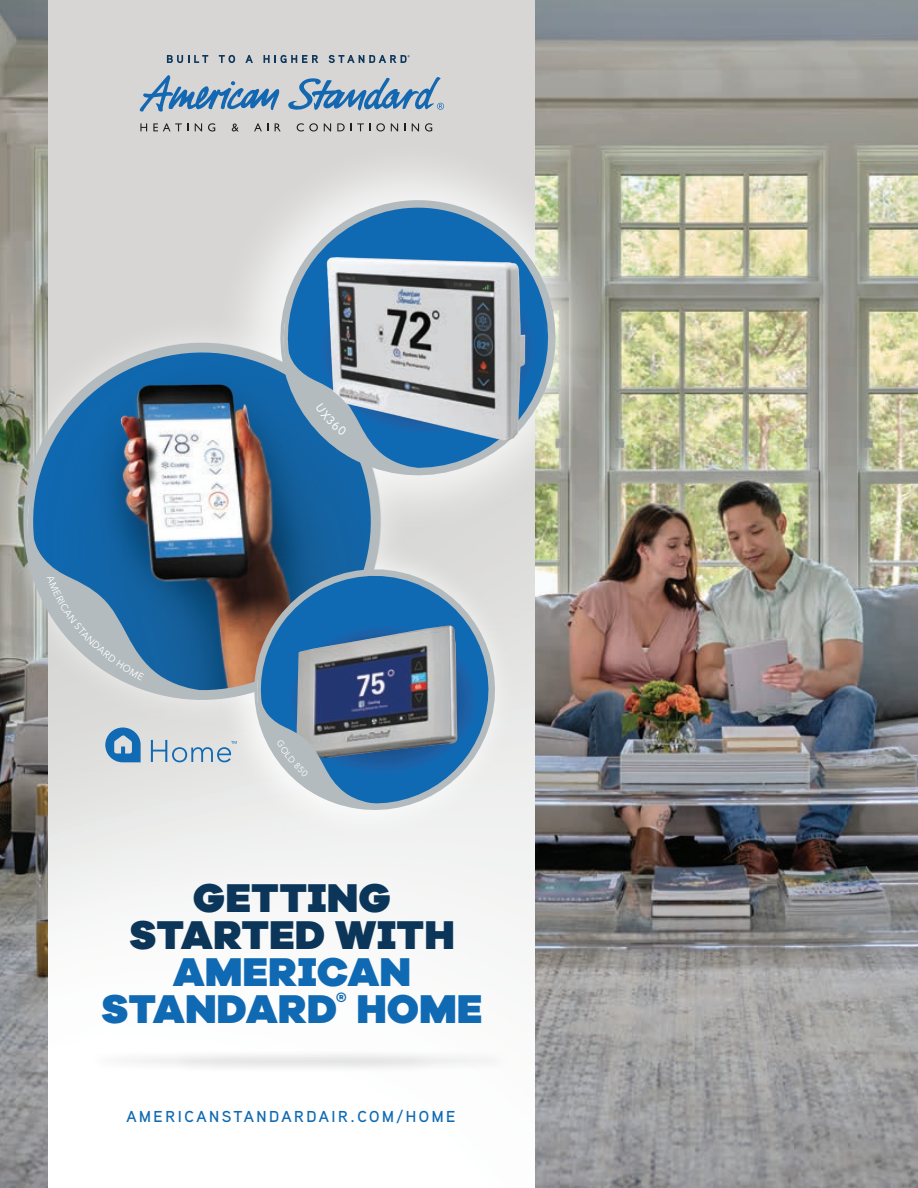
<style>
.page{position:relative;width:918px;height:1188px;background:#fff}
.page>*{position:absolute;margin:0;border:0;box-sizing:border-box;transform-origin:0 0}
.t1{font:900 41.4px/37px "Galano Grotesque Alt";letter-spacing:.01em;color:#0f6ab3;text-align:center}
.t2{font:900 41.4px/37px "Galano Grotesque Alt";letter-spacing:.01em;color:#0c3659;text-align:center}
.t3{font:600 15.9px "Aaux Next";letter-spacing:.16em;color:#0f6ab3}
</style>
<div class="page">
<img style="left:0;top:0;width:48px;height:1188px">
<img style="left:534px;top:0;width:384px;height:1188px">
<img style="left:48px;top:0;width:486px;height:936px">
<svg style="left:140px;top:123px;width:7px;height:8px"></svg>
<svg style="left:153px;top:123px;width:36px;height:8px"></svg>
<svg style="left:195px;top:123px;width:7px;height:8px"></svg>
<svg style="left:208px;top:123px;width:7px;height:8px"></svg>
<svg style="left:232px;top:124px;width:7px;height:7px"></svg>
<svg style="left:254px;top:123px;width:14px;height:8px"></svg>
<svg style="left:275px;top:123px;width:6px;height:8px"></svg>
<svg style="left:297px;top:123px;width:21px;height:8px"></svg>
<svg style="left:324px;top:123px;width:7px;height:8px"></svg>
<svg style="left:337px;top:123px;width:8px;height:8px"></svg>
<svg style="left:351px;top:123px;width:34px;height:8px"></svg>
<svg style="left:391px;top:123px;width:7px;height:8px"></svg>
<svg style="left:404px;top:123px;width:2px;height:8px"></svg>
<svg style="left:412px;top:123px;width:7px;height:8px"></svg>
<svg style="left:425px;top:123px;width:7px;height:8px"></svg>
<svg style="left:140px;top:73px;width:304px;height:41px"></svg>
<svg style="left:167px;top:55px;width:41px;height:8px"></svg>
<svg style="left:219px;top:55px;width:16px;height:8px"></svg>
<svg style="left:245px;top:55px;width:8px;height:8px"></svg>
<svg style="left:264px;top:55px;width:54px;height:8px"></svg>
<svg style="left:329px;top:55px;width:81px;height:8px"></svg>
<img style="left:32px;top:998px;width:532px;height:101px">
<div style="left:0;top:312px;width:412px;height:418px;background:#fff;opacity:.75"></div>
<div style="left:212px;top:138px;width:397px;height:398px;background:#fff;opacity:.75"></div>
<div style="left:214px;top:540px;width:305px;height:304px;background:#fff;opacity:.75"></div>
<img style="left:6px;top:333px;width:392px;height:384px">
<svg style="left:13px;top:477px;width:220px;height:239px"></svg>
<svg style="left:26px;top:474px;width:209px;height:227px"></svg>
<svg style="left:243px;top:563px;width:264px;height:259px"></svg>
<svg style="left:267px;top:193px;width:302px;height:296px"></svg>
<img style="left:305px;top:217px;width:298px;height:238px">
<svg style="left:105px;top:728px;width:36px;height:34px"></svg>
<svg style="left:151px;top:740px;width:86px;height:22px"></svg>
<svg style="left:47px;top:575px;width:97px;height:106px"></svg>
<svg style="left:247px;top:615px;width:245px;height:206px"></svg>
<svg style="left:273px;top:263px;width:264px;height:225px"></svg>
<h1 class="t2" style="left:129px;top:878px;width:327px">GETTING<br>STARTED WITH</h1>
<h1 class="t1" style="left:101px;top:952px;width:383px">AMERICAN<br>STANDARD<sup>®</sup> HOME</h1>
<p class="t3" style="left:127px;top:1105px;width:330px">AMERICANSTANDARDAIR.COM/HOME</p>
</div>
